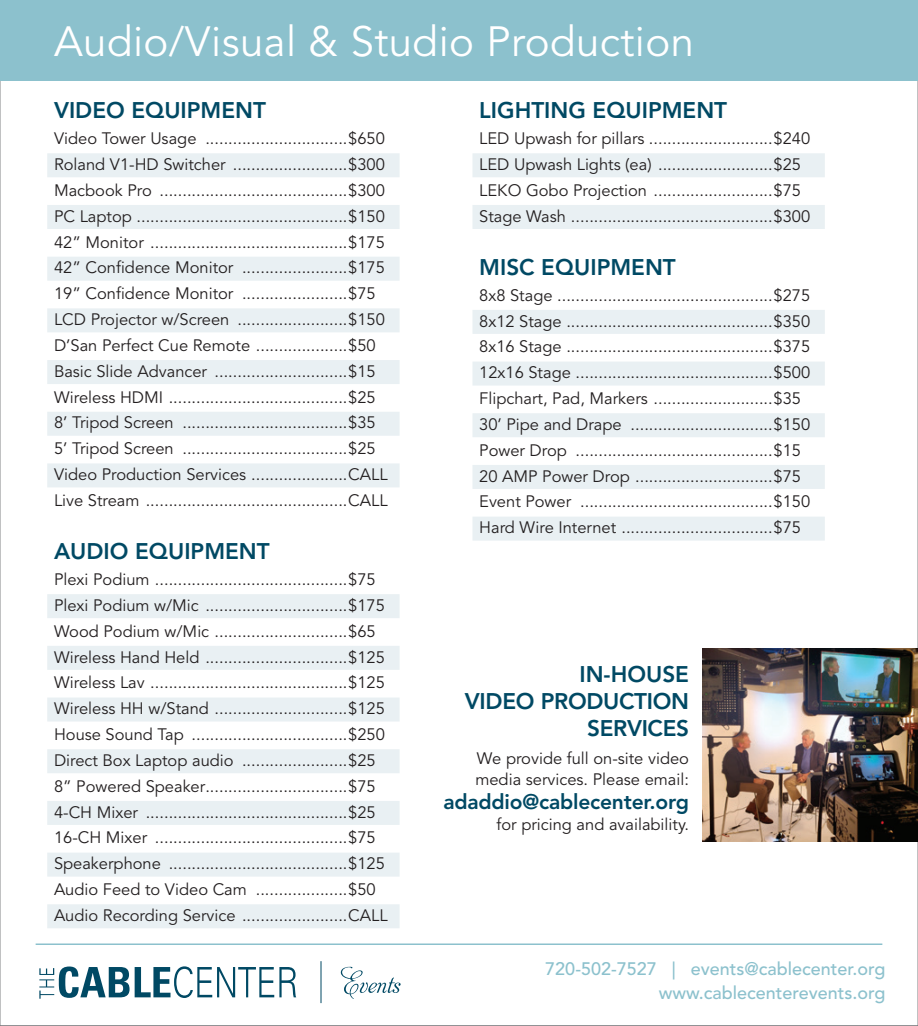
<style>
.page{position:relative;width:918px;height:1026px;background:#fff}
.page>*{position:absolute;margin:0;border:0;box-sizing:border-box;transform-origin:0 0}
.t1{font:42px "Avenir";letter-spacing:.01em;color:#fff}
.t2{font:800 22.5px/27px "Avenir";color:#004964;text-align:right}
.t3{font:800 21px "Avenir";letter-spacing:-.01em;color:#004964}
.t4{font:500 18px/24px "Avenir LT Std";color:#8cc1cd;text-align:right}
.t5{font:16.5px/25.8px "Avenir";color:#231f20}
</style>
<div class="page">
<div style="left:0;top:0;width:918px;height:81px;background:#8cc1cd"></div>
<svg style="left:39px;top:966px;width:257px;height:33px"></svg>
<hr style="left:321px;top:961px;width:1px;height:42px;background:#004964">
<svg style="left:340px;top:966px;width:61px;height:33px"></svg>
<div style="left:47px;top:153px;width:353px;height:24px;background:#e9f0f3"></div>
<div style="left:47px;top:205px;width:353px;height:24px;background:#e9f0f3"></div>
<div style="left:47px;top:257px;width:353px;height:24px;background:#e9f0f3"></div>
<div style="left:47px;top:308px;width:353px;height:24px;background:#e9f0f3"></div>
<div style="left:47px;top:360px;width:353px;height:24px;background:#e9f0f3"></div>
<div style="left:47px;top:412px;width:353px;height:24px;background:#e9f0f3"></div>
<div style="left:47px;top:463px;width:353px;height:24px;background:#e9f0f3"></div>
<div style="left:47px;top:594px;width:353px;height:24px;background:#e9f0f3"></div>
<div style="left:47px;top:646px;width:353px;height:24px;background:#e9f0f3"></div>
<div style="left:47px;top:698px;width:353px;height:24px;background:#e9f0f3"></div>
<div style="left:47px;top:749px;width:353px;height:24px;background:#e9f0f3"></div>
<div style="left:47px;top:801px;width:353px;height:24px;background:#e9f0f3"></div>
<div style="left:47px;top:853px;width:353px;height:24px;background:#e9f0f3"></div>
<div style="left:47px;top:904px;width:353px;height:24px;background:#e9f0f3"></div>
<div style="left:472px;top:153px;width:353px;height:24px;background:#e9f0f3"></div>
<div style="left:472px;top:205px;width:353px;height:24px;background:#e9f0f3"></div>
<div style="left:472px;top:310px;width:353px;height:24px;background:#e9f0f3"></div>
<div style="left:472px;top:362px;width:353px;height:24px;background:#e9f0f3"></div>
<div style="left:472px;top:413px;width:353px;height:24px;background:#e9f0f3"></div>
<div style="left:472px;top:465px;width:353px;height:24px;background:#e9f0f3"></div>
<div style="left:472px;top:517px;width:353px;height:24px;background:#e9f0f3"></div>
<img style="left:702px;top:648px;width:216px;height:193px">
<hr style="left:36px;top:944px;width:846px;height:1px;background:#8cc1cd">
<h1 class="t1" style="left:54px;top:18px;width:642px">Audio/Visual &amp; Studio Production</h1>
<h2 class="t2" style="left:54px;top:97px;width:214px">VIDEO EQUIPMENT</h2>
<p class="t5" style="left:54px;top:126px;width:335px">Video Tower Usage ...............................$650<br>Roland V1-HD Switcher .........................$300<br>Macbook Pro .........................................$300<br>PC Laptop ..............................................$150<br>42” Monitor ...........................................$175<br>42” Confidence Monitor .......................$175<br>19” Confidence Monitor .......................$75<br>LCD Projector w/Screen ........................$150<br>D’San Perfect Cue Remote ....................$50<br>Basic Slide Advancer .............................$15<br>Wireless HDMI .......................................$25<br>8’ Tripod Screen ....................................$35<br>5’ Tripod Screen ....................................$25<br>Video Production Services .....................CALL Live Stream ............................................CALL</p>
<h2 class="t2" style="left:54px;top:538px;width:217px">AUDIO EQUIPMENT</h2>
<p class="t5" style="left:54px;top:567px;width:335px">Plexi Podium ..........................................$75<br>Plexi Podium w/Mic ...............................$175<br>Wood Podium w/Mic .............................$65<br>Wireless Hand Held ...............................$125<br>Wireless Lav ...........................................$125<br>Wireless HH w/Stand .............................$125<br>House Sound Tap ..................................$250<br>Direct Box Laptop audio .......................$25<br>8” Powered Speaker...............................$75<br>4-CH Mixer ............................................$25<br>16-CH Mixer ..........................................$75<br>Speakerphone .......................................$125<br>Audio Feed to Video Cam ....................$50<br>Audio Recording Service .......................CALL</p>
<h2 class="t2" style="left:479px;top:97px;width:249px">LIGHTING EQUIPMENT</h2>
<p class="t5" style="left:479px;top:126px;width:332px">LED Upwash for pillars ...........................$240<br>LED Upwash Lights (ea) .........................$25<br>LEKO Gobo Projection ..........................$75<br>Stage Wash ............................................$300</p>
<h2 class="t2" style="left:479px;top:254px;width:198px">MISC EQUIPMENT</h2>
<p class="t5" style="left:479px;top:283px;width:332px">8x8 Stage ...............................................$275<br>8x12 Stage .............................................$350<br>8x16 Stage .............................................$375<br>12x16 Stage ...........................................$500<br>Flipchart, Pad, Markers ..........................$35<br>30’ Pipe and Drape ...............................$150<br>Power Drop ...........................................$15<br>20 AMP Power Drop ..............................$75<br>Event Power ..........................................$150<br>Hard Wire Internet .................................$75</p>
<h2 class="t2" style="left:465px;top:660px;width:226px">IN-HOUSE<br>VIDEO PRODUCTION<br>SERVICES</h2>
<p class="t5" style="left:475px;top:748px;width:215px;line-height:21px">We provide full on-site video media services. Please email:</p>
<p class="t3" style="left:443px;top:789px;width:247px">adaddio@cablecenter.org</p>
<p class="t5" style="left:497px;top:811px;width:194px">for pricing and availability.</p>
<p class="t4" style="left:545px;top:957px;width:342px">720-502-7527 | events@cablecenter.org www.cablecenterevents.org</p>
</div>
